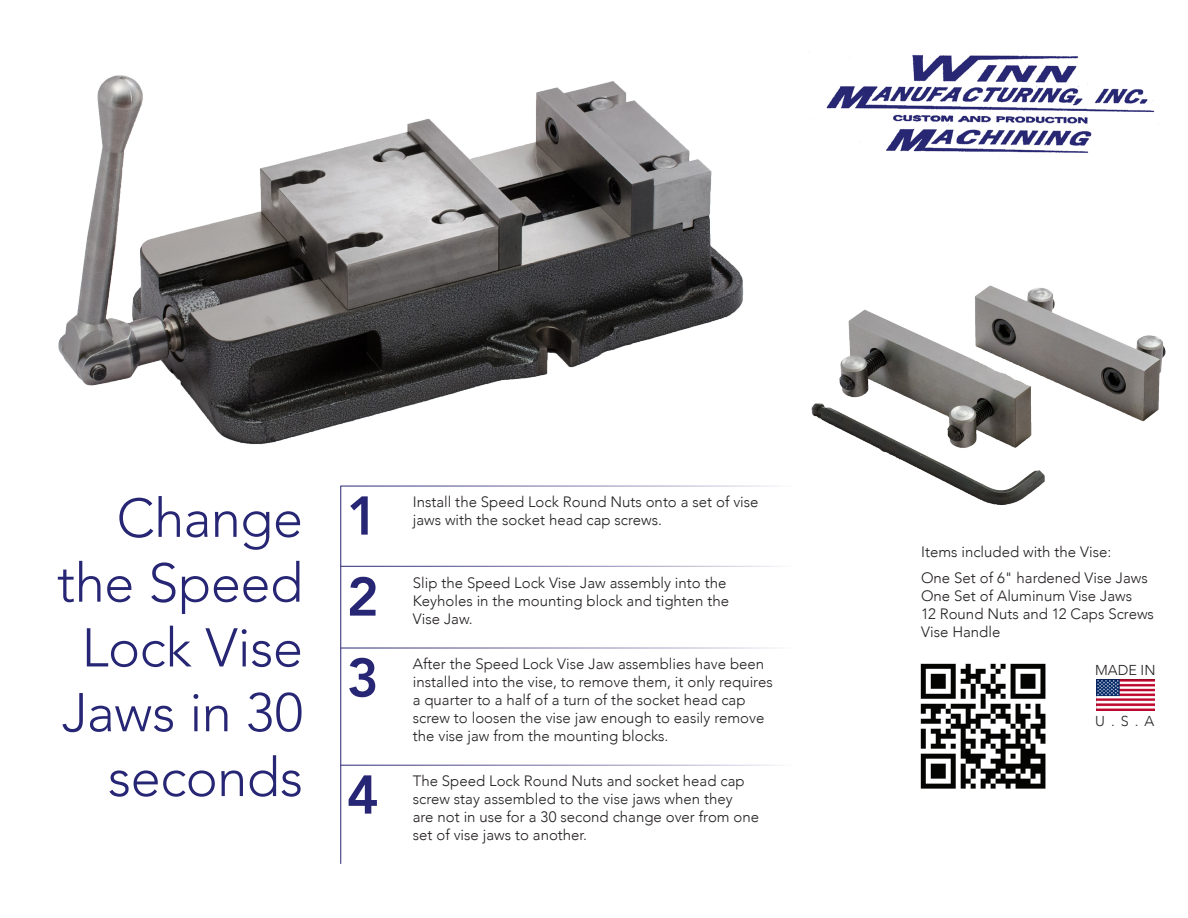
<style>
.page{position:relative;width:1188px;height:918px;background:#fff}
.page>*{position:absolute;margin:0;border:0;box-sizing:border-box;transform-origin:0 0}
.t1{font:300 54px/64.8px "Avenir";letter-spacing:-.01em;color:#272674;text-align:right}
.t2{font:800 54px "Avenir";color:#272674}
.t3{font:300 15px/18px "Avenir";color:#231f20}
.t4{font:300 14.4px "Avenir";color:#231f20}
</style>
<div class="page">
<img style="left:811px;top:285px;width:355px;height:220px">
<hr style="left:341px;top:486px;width:1px;height:81px;background:#272674">
<hr style="left:341px;top:567px;width:1px;height:81px;background:#272674">
<hr style="left:341px;top:648px;width:1px;height:117px;background:#272674">
<hr style="left:341px;top:765px;width:1px;height:99px;background:#272674">
<img style="left:58px;top:75px;width:686px;height:369px">
<img style="left:808px;top:50px;width:347px;height:109px">
<hr style="left:340px;top:486px;width:452px;height:1px;background:#fff">
<hr style="left:340px;top:566px;width:452px;height:1px;background:#fff">
<hr style="left:340px;top:648px;width:452px;height:1px;background:#fff">
<hr style="left:340px;top:765px;width:452px;height:1px;background:#fff">
<img style="left:1096px;top:680px;width:58px;height:30px">
<img style="left:920px;top:663px;width:126px;height:126px">
<p class="t1" style="left:57px;top:486px;width:248px">Change the Speed<br>Lock Vise<br>Jaws in 30 seconds</p>
<p class="t2" style="left:347px;top:467px;width:33px">1</p>
<p class="t3" style="left:413px;top:493px;width:347px">Install the Speed Lock Round Nuts onto a set of vise jaws with the socket head cap screws.</p>
<p class="t2" style="left:347px;top:548px;width:33px">2</p>
<p class="t3" style="left:413px;top:574px;width:318px">Slip the Speed Lock Vise Jaw assembly into the<br>Keyholes in the mounting block and tighten the<br>Vise Jaw.</p>
<p class="t2" style="left:347px;top:629px;width:33px">3</p>
<p class="t3" style="left:413px;top:655px;width:361px">After the Speed Lock Vise Jaw assemblies have been installed into the vise, to remove them, it only requires a quarter to a half of a turn of the socket head cap screw to loosen the vise jaw enough to easily remove the vise jaw from the mounting blocks.</p>
<p class="t2" style="left:347px;top:746px;width:33px">4</p>
<p class="t3" style="left:413px;top:772px;width:348px">The Speed Lock Round Nuts and socket head cap screw stay assembled to the vise jaws when they<br>are not in use for a 30 second change over from one set of vise jaws to another.</p>
<p class="t3" style="left:921px;top:539px;width:228px;line-height:25.5px">Items included with the Vise:<br>One Set of 6" hardened Vise Jaws</p>
<p class="t3" style="left:921px;top:587px;width:234px">One Set of Aluminum Vise Jaws<br>12 Round Nuts and 12 Caps Screws<br>Vise Handle</p>
<p class="t4" style="left:1095px;top:661px;width:62px">MADE IN</p>
<p class="t4" style="left:1095px;top:712px;width:61px">U.S.A</p>
</div>
